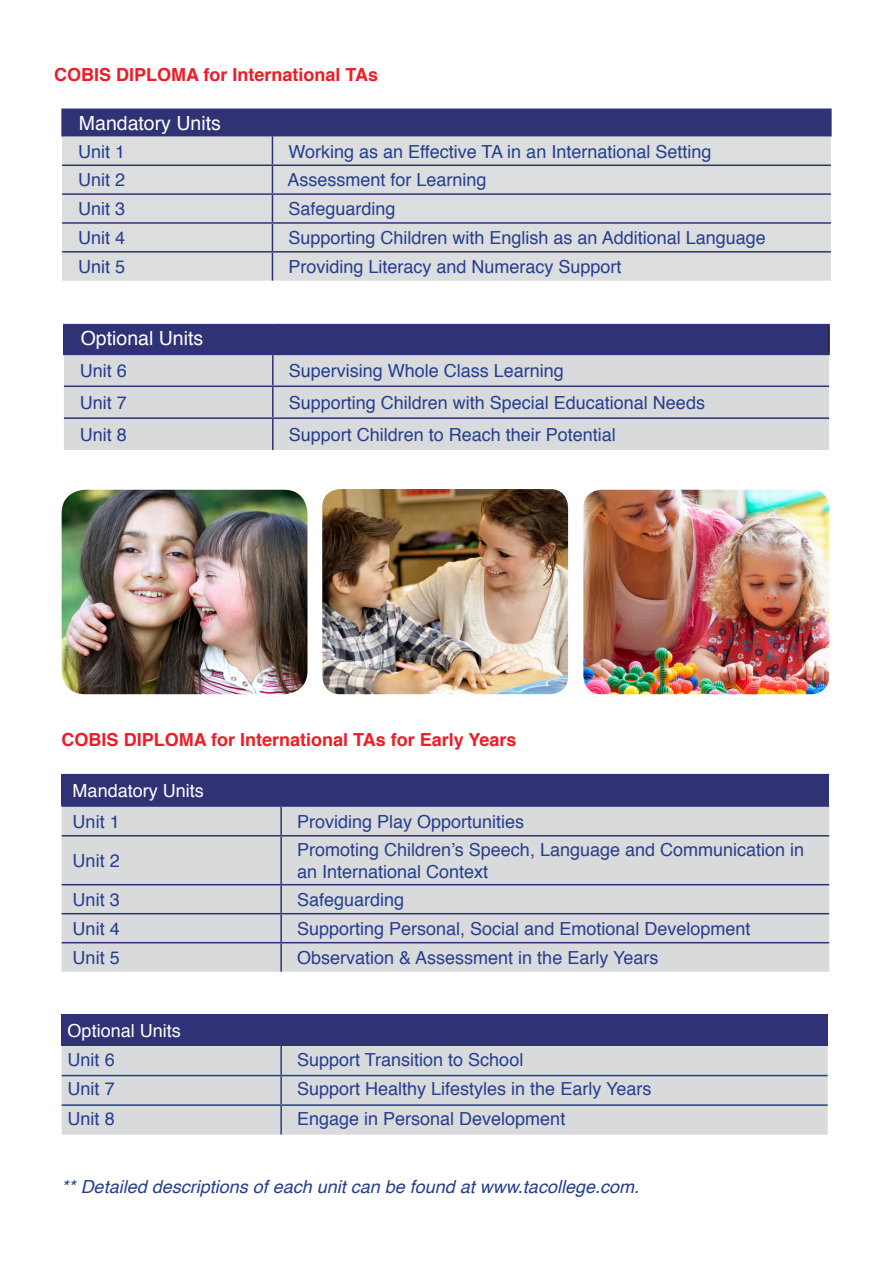
<style>
.page{position:relative;width:893px;height:1263px;background:#fff}
.page>*{position:absolute;margin:0;border:0;box-sizing:border-box;transform-origin:0 0}
.t1{font:19.5px "Helvetica";color:#fff}
.t2{font:18px "Helvetica";color:#253f8e}
.t3{font:700 18px "Helvetica";color:#ed1c26}
.t4{font:italic 18px "Helvetica";color:#253f8e}
.t5{font:18px "Helvetica";color:#fff}
</style>
<div class="page">
<img style="left:583px;top:490px;width:246px;height:204px">
<img style="left:62px;top:490px;width:245px;height:204px">
<div style="left:62px;top:109px;width:769px;height:27px;background:#303276"></div>
<div style="left:62px;top:136px;width:769px;height:145px;background:#dcdddf"></div>
<hr style="left:61px;top:108px;width:211px;height:2px;background:#303276">
<hr style="left:61px;top:110px;width:2px;height:26px;background:#303276">
<hr style="left:272px;top:108px;width:560px;height:2px;background:#303276">
<hr style="left:830px;top:110px;width:2px;height:26px;background:#303276">
<hr style="left:62px;top:164px;width:210px;height:2px;background:#303276">
<hr style="left:272px;top:164px;width:559px;height:2px;background:#303276">
<hr style="left:62px;top:193px;width:210px;height:2px;background:#303276">
<hr style="left:272px;top:193px;width:559px;height:2px;background:#303276">
<hr style="left:62px;top:222px;width:210px;height:2px;background:#303276">
<hr style="left:272px;top:222px;width:559px;height:2px;background:#303276">
<hr style="left:62px;top:251px;width:210px;height:2px;background:#303276">
<hr style="left:272px;top:251px;width:559px;height:2px;background:#303276">
<svg style="left:272px;top:136px;width:1px;height:145px"></svg>
<div style="left:64px;top:325px;width:765px;height:29px;background:#303276"></div>
<div style="left:64px;top:355px;width:765px;height:95px;background:#d9dadc"></div>
<hr style="left:63px;top:325px;width:2px;height:29px;background:#303276">
<hr style="left:63px;top:324px;width:210px;height:1px;background:#303276">
<hr style="left:273px;top:324px;width:557px;height:1px;background:#303276">
<hr style="left:828px;top:325px;width:2px;height:29px;background:#231f20">
<hr style="left:273px;top:354px;width:557px;height:1px;background:#303276">
<hr style="left:63px;top:354px;width:210px;height:1px;background:#303276">
<hr style="left:272px;top:355px;width:2px;height:30px;background:#303276">
<hr style="left:64px;top:385px;width:209px;height:2px;background:#303276">
<hr style="left:273px;top:385px;width:556px;height:2px;background:#303276">
<hr style="left:272px;top:387px;width:2px;height:30px;background:#303276">
<hr style="left:64px;top:417px;width:209px;height:2px;background:#303276">
<hr style="left:273px;top:417px;width:556px;height:2px;background:#303276">
<hr style="left:272px;top:419px;width:2px;height:31px;background:#303276">
<div style="left:62px;top:775px;width:767px;height:31px;background:#303276"></div>
<div style="left:62px;top:807px;width:767px;height:165px;background:#d9dadc"></div>
<hr style="left:62px;top:774px;width:219px;height:1px;background:#303276">
<hr style="left:281px;top:774px;width:548px;height:1px;background:#303276">
<hr style="left:62px;top:805px;width:219px;height:2px;background:#303276">
<hr style="left:281px;top:805px;width:548px;height:2px;background:#303276">
<hr style="left:280px;top:807px;width:2px;height:28px;background:#303276">
<hr style="left:62px;top:835px;width:219px;height:1px;background:#303276">
<hr style="left:281px;top:835px;width:548px;height:1px;background:#303276">
<hr style="left:280px;top:836px;width:2px;height:48px;background:#303276">
<hr style="left:62px;top:884px;width:219px;height:1px;background:#303276">
<hr style="left:281px;top:884px;width:548px;height:1px;background:#303276">
<hr style="left:280px;top:885px;width:2px;height:28px;background:#303276">
<hr style="left:62px;top:913px;width:219px;height:1px;background:#303276">
<hr style="left:281px;top:913px;width:548px;height:1px;background:#303276">
<hr style="left:280px;top:914px;width:2px;height:28px;background:#303276">
<hr style="left:62px;top:942px;width:219px;height:1px;background:#303276">
<hr style="left:281px;top:942px;width:548px;height:1px;background:#303276">
<hr style="left:280px;top:943px;width:2px;height:29px;background:#303276">
<div style="left:62px;top:1015px;width:766px;height:31px;background:#303276"></div>
<div style="left:62px;top:1046px;width:766px;height:88px;background:#d9dadc"></div>
<hr style="left:280px;top:1046px;width:2px;height:29px;background:#253f8e">
<hr style="left:62px;top:1075px;width:219px;height:1px;background:#253f8e">
<hr style="left:281px;top:1075px;width:547px;height:1px;background:#253f8e">
<hr style="left:280px;top:1076px;width:2px;height:28px;background:#253f8e">
<hr style="left:62px;top:1104px;width:219px;height:2px;background:#253f8e">
<hr style="left:281px;top:1104px;width:547px;height:2px;background:#253f8e">
<hr style="left:280px;top:1106px;width:2px;height:28px;background:#253f8e">
<img style="left:322px;top:489px;width:246px;height:205px">
<p class="t3" style="left:54px;top:60px;width:326px">COBIS DIPLOMA for International TAs</p>
<p class="t1" style="left:79px;top:108px;width:143px">Mandatory Units</p>
<p class="t2" style="left:78px;top:137px;width:49px">Unit 1</p>
<p class="t2" style="left:288px;top:137px;width:424px">Working as an Effective TA in an International Setting</p>
<p class="t2" style="left:78px;top:166px;width:49px">Unit 2</p>
<p class="t2" style="left:287px;top:166px;width:201px">Assessment for Learning</p>
<p class="t2" style="left:78px;top:195px;width:49px">Unit 3</p>
<p class="t2" style="left:288px;top:195px;width:109px">Safeguarding</p>
<p class="t2" style="left:78px;top:224px;width:49px">Unit 4</p>
<p class="t2" style="left:288px;top:224px;width:479px">Supporting Children with English as an Additional Language</p>
<p class="t2" style="left:78px;top:253px;width:49px">Unit 5</p>
<p class="t2" style="left:288px;top:253px;width:335px">Providing Literacy and Numeracy Support</p>
<p class="t1" style="left:81px;top:323px;width:124px">Optional Units</p>
<p class="t2" style="left:80px;top:357px;width:49px">Unit 6</p>
<p class="t2" style="left:289px;top:357px;width:277px">Supervising Whole Class Learning</p>
<p class="t2" style="left:80px;top:389px;width:49px">Unit 7</p>
<p class="t2" style="left:289px;top:389px;width:418px">Supporting Children with Special Educational Needs</p>
<p class="t2" style="left:80px;top:421px;width:49px">Unit 8</p>
<p class="t2" style="left:289px;top:421px;width:329px">Support Children to Reach their Potential</p>
<p class="t3" style="left:62px;top:725px;width:456px">COBIS DIPLOMA for International TAs for Early Years</p>
<p class="t5" style="left:73px;top:777px;width:133px">Mandatory Units</p>
<p class="t2" style="left:73px;top:807px;width:49px">Unit 1</p>
<p class="t2" style="left:297px;top:807px;width:229px">Providing Play Opportunities</p>
<p class="t2" style="left:73px;top:847px;width:49px">Unit 2</p>
<p class="t2" style="left:297px;top:836px;width:508px">Promoting Children’s Speech, Language and Communication in</p>
<p class="t2" style="left:297px;top:857px;width:193px">an International Context</p>
<p class="t2" style="left:73px;top:886px;width:49px">Unit 3</p>
<p class="t2" style="left:297px;top:886px;width:109px">Safeguarding</p>
<p class="t2" style="left:73px;top:915px;width:49px">Unit 4</p>
<p class="t2" style="left:297px;top:915px;width:455px">Supporting Personal, Social and Emotional Development</p>
<p class="t2" style="left:73px;top:944px;width:49px">Unit 5</p>
<p class="t2" style="left:297px;top:944px;width:363px">Observation &amp; Assessment in the Early Years</p>
<p class="t5" style="left:68px;top:1017px;width:115px">Optional Units</p>
<p class="t2" style="left:68px;top:1045px;width:49px">Unit 6</p>
<p class="t2" style="left:297px;top:1045px;width:228px">Support Transition to School</p>
<p class="t2" style="left:68px;top:1075px;width:49px">Unit 7</p>
<p class="t2" style="left:297px;top:1075px;width:356px">Support Healthy Lifestyles in the Early Years</p>
<p class="t2" style="left:68px;top:1104px;width:49px">Unit 8</p>
<p class="t2" style="left:297px;top:1104px;width:270px">Engage in Personal Development</p>
<p class="t4" style="left:62px;top:1173px;width:579px">** Detailed descriptions of each unit can be found at www.tacollege.com.</p>
</div>
